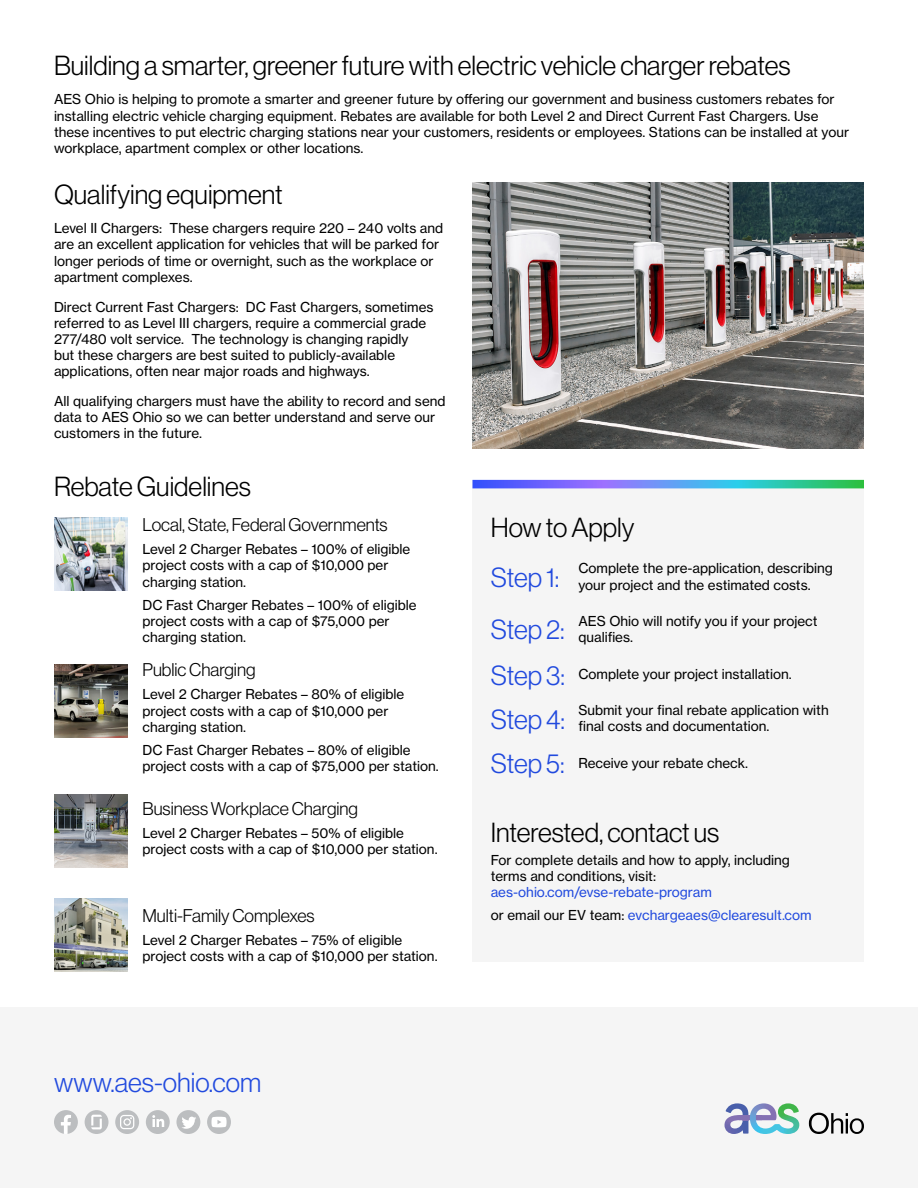
<style>
.page{position:relative;width:918px;height:1188px;background:#fff}
.page>*{position:absolute;margin:0;border:0;box-sizing:border-box;transform-origin:0 0}
.t1{font:27px "N Haas Grotesk DS Pro 45 Lt";color:#000}
.t2{font:27px/44.1px "N Haas Grotesk DS Pro 45 Lt";color:#214ade}
.t3{font:18px "N Haas Grotesk DS Pro 45 Lt";color:#000}
.t4{font:13.5px/16.2px "N Haas Grotesk TX Pro 55 Rg";color:#000}
.t5{font:13.5px/23px "N Haas Grotesk TX Pro 55 Rg";color:#214ade}
.s1{color:#000}
</style>
<div class="page">
<div style="left:0;top:1008px;width:918px;height:180px;background:#f5f5f5"></div>
<svg style="left:809px;top:1113px;width:55px;height:21px"></svg>
<svg style="left:724px;top:1103px;width:75px;height:31px"></svg>
<div style="left:54px;top:1110px;width:24px;height:24px;background:#bcbec0;border-radius:50%"></div>
<svg style="left:61px;top:1115px;width:10px;height:19px"></svg>
<div style="left:85px;top:1110px;width:24px;height:24px;background:#bcbec0;border-radius:50%"></div>
<svg style="left:91px;top:1115px;width:11px;height:14px"></svg>
<div style="left:115px;top:1110px;width:24px;height:24px;background:#bcbec0;border-radius:50%"></div>
<svg style="left:120px;top:1115px;width:14px;height:14px"></svg>
<div style="left:146px;top:1110px;width:24px;height:24px;background:#bcbec0;border-radius:50%"></div>
<svg style="left:152px;top:1115px;width:12px;height:12px"></svg>
<div style="left:176px;top:1110px;width:24px;height:24px;background:#bcbec0;border-radius:50%"></div>
<svg style="left:182px;top:1117px;width:14px;height:12px"></svg>
<div style="left:207px;top:1110px;width:24px;height:24px;background:#bcbec0;border-radius:50%"></div>
<svg style="left:212px;top:1117px;width:15px;height:10px"></svg>
<img style="left:54px;top:517px;width:73px;height:74px">
<img style="left:54px;top:664px;width:73px;height:73px">
<img style="left:54px;top:795px;width:73px;height:73px">
<img style="left:54px;top:898px;width:73px;height:73px">
<img style="left:472px;top:183px;width:392px;height:265px">
<div style="left:472px;top:480px;width:392px;height:481px;background:#f5f5f5"></div>
<svg style="left:472px;top:480px;width:392px;height:8px;background:#5296d8"></svg>
<h1 class="t1" style="left:54px;top:50px;width:738px">Building a smarter, greener future with electric vehicle charger rebates</h1>
<p class="t4" style="left:54px;top:91px;width:797px">AES Ohio is helping to promote a smarter and greener future by offering our government and business customers rebates for installing electric vehicle charging equipment. Rebates are available for both Level 2 and Direct Current Fast Chargers. Use these incentives to put electric charging stations near your customers, residents or employees. Stations can be installed at your workplace, apartment complex or other locations.</p>
<h1 class="t1" style="left:54px;top:179px;width:230px">Qualifying equipment</h1>
<p class="t4" style="left:54px;top:220px;width:391px">Level II Chargers: These chargers require 220 – 240 volts and are an excellent application for vehicles that will be parked for longer periods of time or overnight, such as the workplace or apartment complexes.</p>
<p class="t4" style="left:54px;top:299px;width:381px">Direct Current Fast Chargers: DC Fast Chargers, sometimes referred to as Level III chargers, require a commercial grade 277/480 volt service. The technology is changing rapidly<br>but these chargers are best suited to publicly-available applications, often near major roads and highways.</p>
<p class="t4" style="left:54px;top:393px;width:393px">All qualifying chargers must have the ability to record and send data to AES Ohio so we can better understand and serve our customers in the future.</p>
<h1 class="t1" style="left:54px;top:472px;width:198px">Rebate Guidelines</h1>
<h2 class="t3" style="left:142px;top:515px;width:247px">Local, State, Federal Governments</h2>
<p class="t4" style="left:142px;top:541px;width:269px">Level 2 Charger Rebates – 100% of eligible project costs with a cap of $10,000 per charging station.</p>
<p class="t4" style="left:142px;top:597px;width:276px">DC Fast Charger Rebates – 100% of eligible project costs with a cap of $75,000 per charging station.</p>
<h2 class="t3" style="left:142px;top:660px;width:115px">Public Charging</h2>
<p class="t4" style="left:142px;top:686px;width:263px">Level 2 Charger Rebates – 80% of eligible project costs with a cap of $10,000 per charging station.</p>
<p class="t4" style="left:142px;top:742px;width:298px">DC Fast Charger Rebates – 80% of eligible project costs with a cap of $75,000 per station.</p>
<h2 class="t3" style="left:142px;top:799px;width:217px">Business Workplace Charging</h2>
<p class="t4" style="left:142px;top:825px;width:297px">Level 2 Charger Rebates – 50% of eligible project costs with a cap of $10,000 per station.</p>
<h2 class="t3" style="left:142px;top:906px;width:174px">Multi-Family Complexes</h2>
<p class="t4" style="left:142px;top:932px;width:297px">Level 2 Charger Rebates – 75% of eligible project costs with a cap of $10,000 per station.</p>
<h1 class="t2" style="left:54px;top:1060px;width:209px">www.aes-ohio.com</h1>
<h1 class="t1" style="left:491px;top:512px;width:145px">How to Apply</h1>
<p class="t4" style="left:578px;top:560px;width:256px">Complete the pre-application, describing your project and the estimated costs.</p>
<p class="t4" style="left:578px;top:613px;width:241px">AES Ohio will notify you if your project qualifies.</p>
<p class="t4" style="left:578px;top:666px;width:215px">Complete your project installation.</p>
<p class="t4" style="left:578px;top:702px;width:252px">Submit your final rebate application with final costs and documentation.</p>
<p class="t4" style="left:578px;top:755px;width:171px">Receive your rebate check.</p>
<h1 class="t2" style="left:491px;top:552px;width:76px;line-height:51.8px">Step 1:<br>Step 2:</h1>
<h1 class="t2" style="left:491px;top:653px;width:76px;text-align:justify">Step 3:<br>Step 4:<br>Step 5:</h1>
<h1 class="t1" style="left:491px;top:817px;width:230px">Interested, contact us</h1>
<p class="t4" style="left:491px;top:852px;width:301px">For complete details and how to apply, including terms and conditions, visit:</p>
<p class="t5" style="left:491px;top:881px;width:323px">aes-ohio.com/evse-rebate-program<br><span class="s1">or email our EV team:</span> evchargeaes@clearesult.com</p>
</div>
